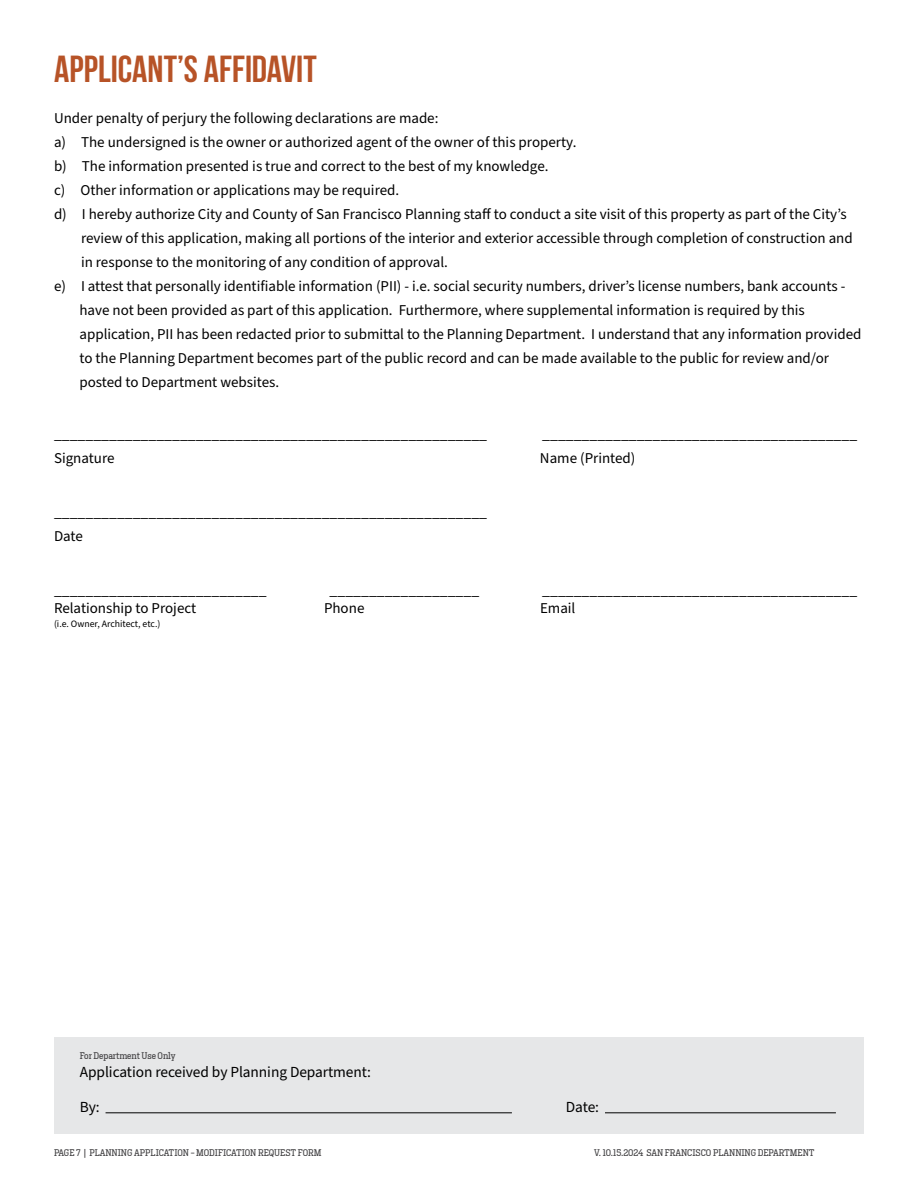
<style>
.page{position:relative;width:918px;height:1188px;background:#fff}
.page>*{position:absolute;margin:0;border:0;box-sizing:border-box;transform-origin:0 0}
.t1{font:700 37.5px "Bebas Neue";color:#b75327}
.t2{font:15.75px "Source Sans Pro";color:#000}
.t3{font:15.3px "Source Sans Pro";letter-spacing:-.005em;color:#000}
.t4{font:15px "Source Sans Pro";color:#000}
.t5{font:9.75px "Source Sans Pro";color:#000}
.t6{font:9px "Heron Serif";letter-spacing:-.005em;color:#414042}
</style>
<div class="page">
<div style="left:54px;top:1038px;width:810px;height:96px;background:#e6e7e8"></div>
<hr style="left:106px;top:1112px;width:406px;height:1px;background:#000">
<hr style="left:605px;top:1112px;width:231px;height:1px;background:#000">
<h1 class="t1" style="left:54px;top:49px;width:264px">APPLICANT’S AFFIDAVIT</h1>
<p class="t4" style="left:54px;top:108px;width:386px">Under penalty of perjury the following declarations are made:</p>
<p class="t4" style="left:54px;top:132px;width:524px">a) The undersigned is the owner or authorized agent of the owner of this property.</p>
<p class="t4" style="left:54px;top:156px;width:496px">b) The information presented is true and correct to the best of my knowledge.</p>
<p class="t4" style="left:54px;top:180px;width:347px">c) Other information or applications may be required.</p>
<p class="t4" style="left:54px;top:204px;width:794px">d) I hereby authorize City and County of San Francisco Planning staff to conduct a site visit of this property as part of the City’s</p>
<p class="t4" style="left:81px;top:228px;width:773px">review of this application, making all portions of the interior and exterior accessible through completion of construction and</p>
<p class="t4" style="left:81px;top:252px;width:368px">in response to the monitoring of any condition of approval.</p>
<p class="t4" style="left:54px;top:276px;width:793px">e) I attest that personally identifiable information (PII) - i.e. social security numbers, driver’s license numbers, bank accounts -</p>
<p class="t4" style="left:80px;top:300px;width:727px">have not been provided as part of this application. Furthermore, where supplemental information is required by this</p>
<p class="t4" style="left:80px;top:324px;width:783px">application, PII has been redacted prior to submittal to the Planning Department. I understand that any information provided</p>
<p class="t4" style="left:80px;top:348px;width:751px">to the Planning Department becomes part of the public record and can be made available to the public for review and/or</p>
<p class="t4" style="left:80px;top:372px;width:201px">posted to Department websites.</p>
<p class="t2" style="left:54px;top:423px;width:435px">_______________________________________________________</p>
<p class="t2" style="left:542px;top:423px;width:316px">________________________________________</p>
<p class="t4" style="left:54px;top:448px;width:62px">Signature</p>
<p class="t4" style="left:540px;top:448px;width:97px">Name (Printed)</p>
<p class="t2" style="left:54px;top:501px;width:435px">_______________________________________________________</p>
<p class="t4" style="left:54px;top:526px;width:30px">Date</p>
<p class="t2" style="left:54px;top:579px;width:214px">___________________________</p>
<p class="t2" style="left:330px;top:579px;width:151px">___________________</p>
<p class="t2" style="left:542px;top:579px;width:316px">________________________________________</p>
<p class="t4" style="left:54px;top:598px;width:144px">Relationship to Project</p>
<p class="t4" style="left:324px;top:598px;width:42px">Phone</p>
<p class="t4" style="left:540px;top:598px;width:37px">Email</p>
<p class="t5" style="left:54px;top:617px;width:108px">(i.e. Owner, Architect, etc.)</p>
<p class="t6" style="left:80px;top:1050px;width:97px">For Department Use Only</p>
<p class="t3" style="left:80px;top:1062px;width:293px">Application received by Planning Department:</p>
<p class="t3" style="left:80px;top:1096px;width:21px">By:</p>
<p class="t3" style="left:566px;top:1096px;width:35px">Date:</p>
<p class="t6" style="left:54px;top:1147px;width:269px">PAGE 7 | PLANNING APPLICATION - MODIFICATION REQUEST FORM</p>
<p class="t6" style="left:594px;top:1147px;width:222px">V. 10.15.2024 SAN FRANCISCO PLANNING DEPARTMENT</p>
</div>
